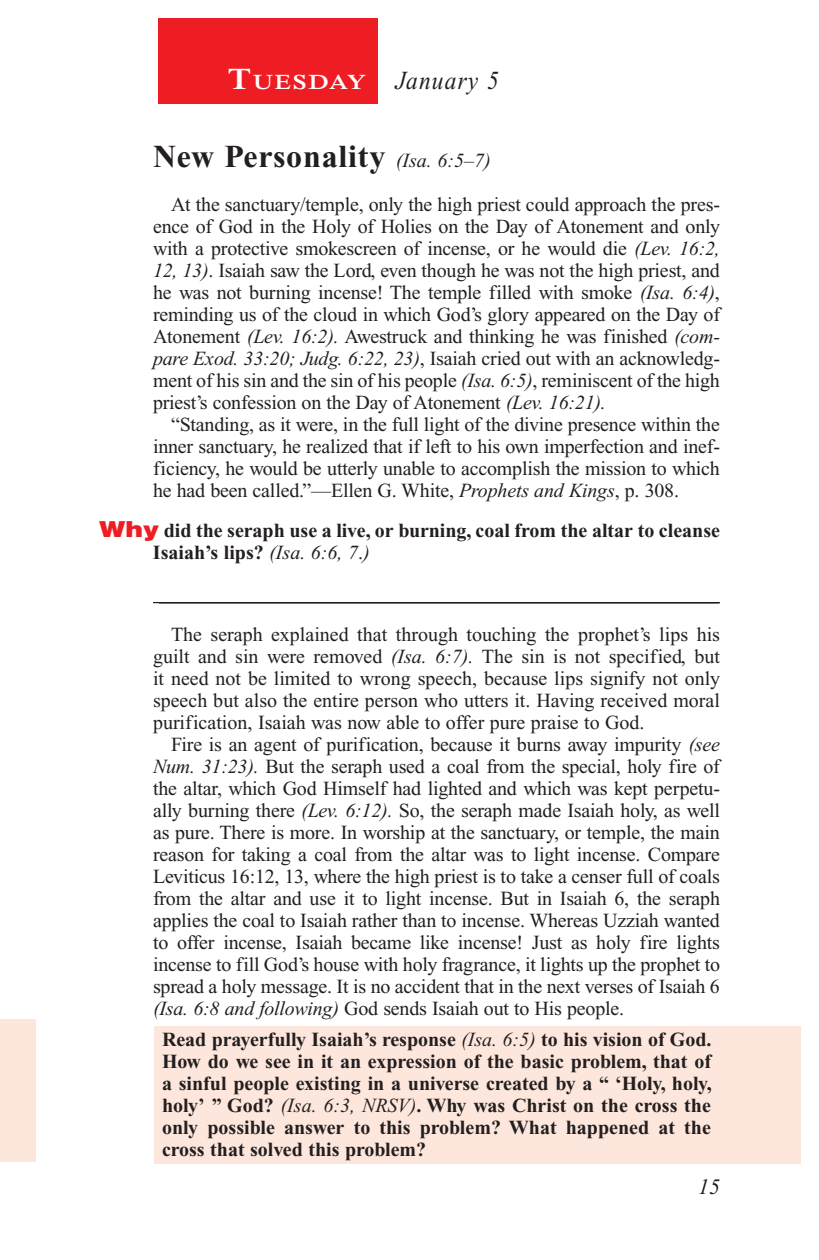
<style>
.page{position:relative;width:819px;height:1260px;background:#fff}
.page>*{position:absolute;margin:0;border:0;box-sizing:border-box;transform-origin:0 0}
.Head{font:700 32px "Times New Roman PS Std";letter-spacing:.025em;color:#231f20}
.Lesson_Dates{font:italic 26px "Times New Roman PS Std";letter-spacing:.05em;color:#231f20;scale:.9 1}
.t1{font:italic 22px "Times New Roman PS Std";color:#231f20}
.Daily_Header{font:600 21px "Times NRMT Std";letter-spacing:.07em;color:#fff;scale:1.1 1}
.Body{font:20px/22px "Times New Roman PS Std";letter-spacing:-.01em;color:#231f20;text-align:justify}
.x-screened_box-text{font:700 20px/22px "Times New Roman PS Std";color:#231f20;text-align:justify}
.Question{font:700 20px/22px "Times New Roman PS Std";color:#231f20}
.Blank_Lines{font:20px "Times New Roman PS Std";color:#231f20}
.s1{font-size:30px}
.s2{font-weight:400;font-style:italic;font-size:20px}
.s3{font-style:italic}
.s4{font-family:"Helvetica LT Std";font-weight:900;font-size:22px;color:#ee1d23}
.s5{font-weight:400;font-style:italic}
.s6{font-weight:400}
</style>
<div class="page">
<div style="left:158px;top:18px;width:220px;height:86px;background:#ee1d23"></div>
<div style="left:155px;top:1026px;width:646px;height:138px;background:#fde7dc"></div>
<div style="left:0;top:1019px;width:36px;height:142px;background:#fde7dc"></div>
<hr style="left:153px;top:602px;width:567px;height:1px;background:#231f20">
<p class="Daily_Header" style="left:228px;top:70px;width:127px"><span class="s1">T</span>UESDAY</p>
<p class="Lesson_Dates" style="left:396px;top:66px;width:116px">January 5</p>
<p class="Head" style="left:153px;top:138px;width:339px">New Personality <span class="s2">(Isa. 6:5–7)</span></p>
<p class="Body" style="left:153px;top:193px;width:569px;text-indent:18px">At the sanctuary/temple, only the high priest could approach the pres&shy;ence of God in the Holy of Holies on the Day of Atonement and only with a protective smokescreen of incense, or he would die <span class="s3">(Lev. 16:2, 12, 13)</span>. Isaiah saw the Lord, even though he was not the high priest, and he was not burning incense! The temple filled with smoke <span class="s3">(Isa. 6:4)</span>, reminding us of the cloud in which God’s glory appeared on the Day of Atonement <span class="s3">(Lev. 16:2).</span> Awestruck and thinking he was finished <span class="s3">(com&shy;pare Exod. 33:20; Judg. 6:22, 23)</span>, Isaiah cried out with an acknowledg&shy;ment of his sin and the sin of his people <span class="s3">(Isa. 6:5)</span>, reminiscent of the high priest’s confession on the Day of Atonement <span class="s3">(Lev. 16:21).</span></p>
<p class="Body" style="left:153px;top:413px;width:568px;text-indent:18px">“Standing, as it were, in the full light of the divine presence within the inner sanctuary, he realized that if left to his own imperfection and inef&shy;ficiency, he would be utterly unable to accomplish the mission to which he had been called.”—Ellen G. White, <span class="s3">Prophets and Kings</span>, p. 308.</p>
<p class="Question" style="left:153px;top:519px;width:569px;text-indent:-54px"><span class="s4">Why</span> did the seraph use a live, or burning, coal from the altar to cleanse<br>Isaiah’s lips? <span class="s5">(Isa. 6:6, 7</span><span class="s6">.</span><span class="s5">)</span></p>
<p class="Blank_Lines" style="left:159px;top:583px;width:561px">________________________________________________________</p>
<p class="Body" style="left:153px;top:623px;width:569px;text-indent:18px">The seraph explained that through touching the prophet’s lips his guilt and sin were removed <span class="s3">(Isa. 6:7).</span> The sin is not specified, but it need not be limited to wrong speech, because lips signify not only speech but also the entire person who utters it. Having received moral purification, Isaiah was now able to offer pure praise to God.</p>
<p class="Body" style="left:153px;top:733px;width:569px;text-indent:18px">Fire is an agent of purification, because it burns away impurity <span class="s3">(see Num. 31:23).</span> But the seraph used a coal from the special, holy fire of the altar, which God Himself had lighted and which was kept perpetu&shy;ally burning there <span class="s3">(Lev. 6:12).</span> So, the seraph made Isaiah holy, as well as pure. There is more. In worship at the sanctuary, or temple, the main reason for taking a coal from the altar was to light incense. Compare Leviticus 16:12, 13, where the high priest is to take a censer full of coals from the altar and use it to light incense. But in Isaiah 6, the seraph applies the coal to Isaiah rather than to incense. Whereas Uzziah wanted to offer incense, Isaiah became like incense! Just as holy fire lights incense to fill God’s house with holy fragrance, it lights up the prophet to spread a holy message. It is no accident that in the next verses of Isaiah 6 <span class="s3">(Isa. 6:8 and following)</span> God sends Isaiah out to His people.</p>
<p class="x-screened_box-text" style="left:162px;top:1028px;width:551px">Read prayerfully Isaiah’s response <span class="s5">(Isa. 6:5)</span> to his vision of God.<br>How do we see in it an expression of the basic problem, that of a sinful people existing in a universe created by a “ ‘Holy, holy, holy’ ” God? <span class="s5">(Isa. 6:3, NRSV)</span>. Why was Christ on the cross the only possible answer to this problem? What happened at the cross that solved this problem?</p>
<p class="t1" style="left:698px;top:1175px;width:23px">15</p>
</div>
